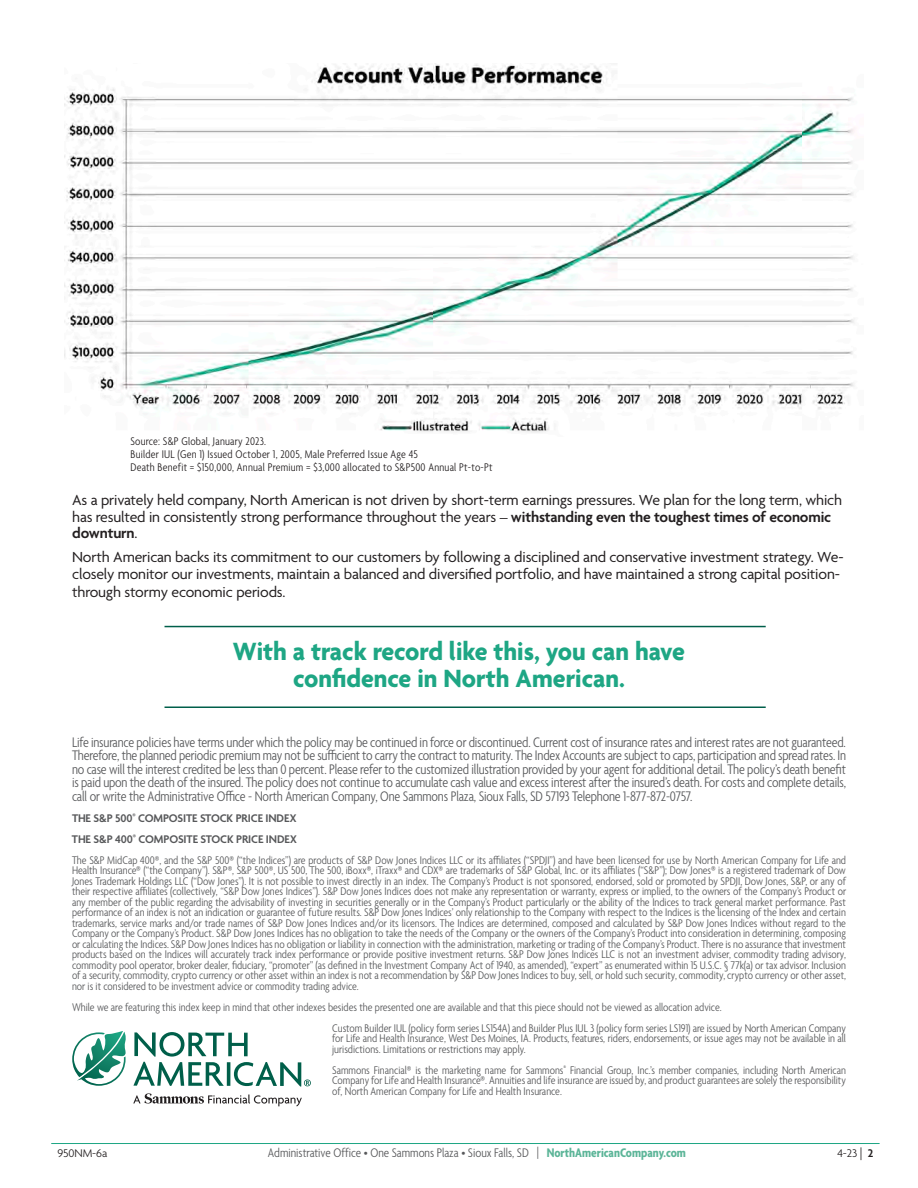
<style>
.page{position:relative;width:918px;height:1188px;background:#fff}
.page>*{position:absolute;margin:0;border:0;box-sizing:border-box;transform-origin:0 0}
.t1{font:700 27px/27px "Agenda";color:#1ea684;text-align:center}
.t2{font:15.75px/16.5px "Agenda";letter-spacing:-.01em;color:#231f20}
.t3{font:300 condensed 15px/13.5px "Agenda";letter-spacing:-.01em;color:#57585a;text-align:justify}
.t4{font:300 condensed 13.5px "Agenda";color:#57585a}
.t5{font:300 condensed 12px/10.5px "Agenda";color:#57585a;text-align:justify}
.Legal_Copy_Black{font:300 condensed 12px "Agenda";letter-spacing:.02em;color:#231f20}
.t6{font:600 12px "Agenda";letter-spacing:-.01em;color:#57585a}
.t7{font:300 12px "Agenda";letter-spacing:-.01em;color:#231f20}
.s1{font-weight:600}
.s2{font-weight:700;color:#5cb598}
.s3{font-size:13.5px}
</style>
<div class="page">
<hr style="left:51px;top:1143px;width:829px;height:1px;background:#1ea684">
<svg style="left:72px;top:1031px;width:54px;height:55px"></svg>
<svg style="left:133px;top:1093px;width:169px;height:13px"></svg>
<svg style="left:133px;top:1032px;width:178px;height:55px"></svg>
<hr style="left:165px;top:626px;width:601px;height:1px;background:#005f4a">
<img style="left:65px;top:63px;width:789px;height:370px">
<hr style="left:165px;top:706px;width:601px;height:2px;background:#005f4a">
<p class="Legal_Copy_Black" style="left:131px;top:435px;width:137px">Source: S&amp;P Global, January 2023.</p>
<p class="Legal_Copy_Black" style="left:131px;top:448px;width:289px">Builder IUL (Gen 1) Issued October 1, 2005, Male Preferred Issue Age 45</p>
<p class="Legal_Copy_Black" style="left:131px;top:460px;width:364px">Death Benefit = $150,000, Annual Premium = $3,000 allocated to S&amp;P500 Annual Pt-to-Pt</p>
<p class="t2" style="left:72px;top:493px;width:772px">As a privately held company, North American is not driven by short-term earnings pressures. We plan for the long term, which has resulted in consistently strong performance throughout the years – <span class="s1">withstanding even the toughest times of economic downturn</span>.</p>
<p class="t2" style="left:72px;top:550px;width:773px">North American backs its commitment to our customers by following a disciplined and conservative investment strategy. We&shy;closely monitor our investments, maintain a balanced and diversified portfolio, and have maintained a strong capital position-</p>
<p class="t2" style="left:72px;top:585px;width:215px">through stormy economic periods.</p>
<p class="t1" style="left:233px;top:639px;width:454px">With a track record like this, you can have confidence in North American.</p>
<p class="t3" style="left:72px;top:736px;width:776px">Life insurance policies have terms under which the policy may be continued in force or discontinued. Current cost of insurance rates and interest rates are not guaranteed.<br>Therefore, the planned periodic premium may not be sufficient to carry the contract to maturity. The Index Accounts are subject to caps, participation and spread rates. In no case will the interest credited be less than 0 percent. Please refer to the customized illustration provided by your agent for additional detail. The policy’s death benefit is paid upon the death of the insured. The policy does not continue to accumulate cash value and excess interest after the insured’s death. For costs and complete details, call or write the Administrative Office - North American Company, One Sammons Plaza, Sioux Falls, SD 57193 Telephone 1-877-872-0757.</p>
<p class="t6" style="left:72px;top:812px;width:226px">THE S&amp;P 500<sup>®</sup> COMPOSITE STOCK PRICE INDEX</p>
<p class="t6" style="left:72px;top:833px;width:227px">THE S&amp;P 400<sup>®</sup> COMPOSITE STOCK PRICE INDEX</p>
<p class="t5" style="left:72px;top:856px;width:776px">The S&amp;P MidCap 400®, and the S&amp;P 500® (“the Indices”) are products of S&amp;P Dow Jones Indices LLC or its affiliates (“SPDJI”) and have been licensed for use by North American Company for Life and Health Insurance® (“the Company”). S&amp;P®, S&amp;P 500®, US 500, The 500, iBoxx®, iTraxx® and CDX® are trademarks of S&amp;P Global, Inc. or its affiliates (“S&amp;P”); Dow Jones® is a registered trademark of Dow Jones Trademark Holdings LLC (“Dow Jones”). It is not possible to invest directly in an index. The Company’s Product is not sponsored, endorsed, sold or promoted by SPDJI, Dow Jones, S&amp;P, or any of their respective affiliates (collectively, “S&amp;P Dow Jones Indices”). S&amp;P Dow Jones Indices does not make any representation or warranty, express or implied, to the owners of the Company’s Product or any member of the public regarding the advisability of investing in securities generally or in the Company’s Product particularly or the ability of the Indices to track general market performance. Past performance of an index is not an indication or guarantee of future results. S&amp;P Dow Jones Indices’ only relationship to the Company with respect to the Indices is the licensing of the Index and certain trademarks, service marks and/or trade names of S&amp;P Dow Jones Indices and/or its licensors. The Indices are determined, composed and calculated by S&amp;P Dow Jones Indices without regard to the Company or the Company’s Product. S&amp;P Dow Jones Indices has no obligation to take the needs of the Company or the owners of the Company’s Product into consideration in determining, composing or calculating the Indices. S&amp;P Dow Jones Indices has no obligation or liability in connection with the administration, marketing or trading of the Company’s Product. There is no assurance that investment products based on the Indices will accurately track index performance or provide positive investment returns. S&amp;P Dow Jones Indices LLC is not an investment adviser, commodity trading advisory, commodity pool operator, broker dealer, fiduciary, “promoter” (as defined in the Investment Company Act of 1940, as amended), “expert” as enumerated within 15 U.S.C. § 77k(a) or tax advisor. Inclusion of a security, commodity, crypto currency or other asset within an index is not a recommendation by S&amp;P Dow Jones Indices to buy, sell, or hold such security, commodity, crypto currency or other asset, nor is it considered to be investment advice or commodity trading advice.</p>
<p class="t5" style="left:72px;top:1003px;width:651px">While we are featuring this index keep in mind that other indexes besides the presented one are available and that this piece should not be viewed as allocation advice.</p>
<p class="t5" style="left:332px;top:1024px;width:515px">Custom Builder IUL (policy form series LS154A) and Builder Plus IUL 3 (policy form series LS191) are issued by North American Company for Life and Health Insurance, West Des Moines, IA. Products, features, riders, endorsements, or issue ages may not be available in all jurisdictions. Limitations or restrictions may apply.</p>
<p class="t5" style="left:332px;top:1066px;width:515px">Sammons Financial® is the marketing name for Sammons<sup>®</sup> Financial Group, Inc.’s member companies, including North American Company for Life and Health Insurance®. Annuities and life insurance are issued by, and product guarantees are solely the responsibility of, North American Company for Life and Health Insurance.</p>
<p class="t7" style="left:58px;top:1147px;width:51px">950NM-6a</p>
<p class="t4" style="left:268px;top:1146px;width:420px">Administrative Office • One Sammons Plaza • Sioux Falls, SD | <span class="s2">NorthAmericanCompany.com</span></p>
<p class="t7" style="left:837px;top:1147px;width:38px">4-23 <span class="s3">|</span> <span class="s1">2</span></p>
</div>
